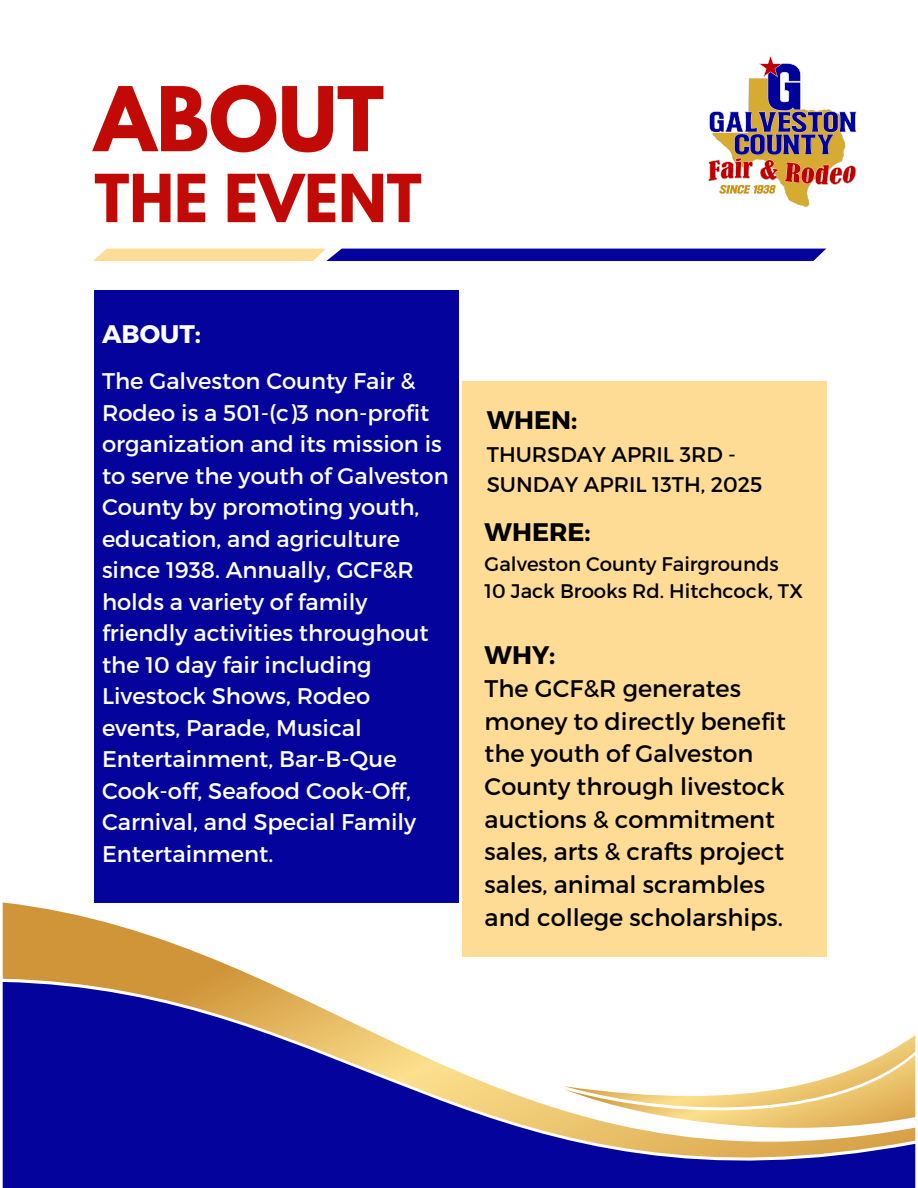
<style>
.page{position:relative;width:918px;height:1188px;background:#fff}
.page>*{position:absolute;margin:0;border:0;box-sizing:border-box;transform-origin:0 0}
.t1{font:700 79.05px "League Spartan";color:#c10a05}
.t2{font:700 58.65px "League Spartan";color:#c10a05}
.t3{font:700 25.35px "Montserrat";color:#000}
.t4{font:700 25.35px "Montserrat";color:#fff}
.t5{font:24px/32.7px "Montserrat";color:#000}
.t6{font:22.65px/31.5px "Montserrat";color:#fff}
.t7{font:21.15px/29.7px "Montserrat";color:#000}
.t8{font:19.65px "Montserrat";color:#000}
</style>
<div class="page">
<div style="left:94px;top:291px;width:365px;height:611px;background:#04039c"></div>
<div style="left:462px;top:381px;width:364px;height:576px;background:#fedc95"></div>
<svg style="left:3px;top:902px;width:824px;height:80px"></svg>
<svg style="left:3px;top:982px;width:912px;height:206px;fill:#04039c"></svg>
<svg style="left:564px;top:1035px;width:351px;height:105px"></svg>
<svg style="left:93px;top:249px;width:733px;height:12px;background:#584d9d"></svg>
<img style="left:709px;top:56px;width:148px;height:150px">
<h1 class="t1" style="left:94px;top:80px;width:291px">ABOUT</h1>
<h2 class="t2" style="left:94px;top:169px;width:329px">THE EVENT</h2>
<h3 class="t4" style="left:102px;top:317px;width:100px">ABOUT:</h3>
<h3 class="t6" style="left:102px;top:364px;width:348px">The Galveston County Fair &amp;<br>Rodeo is a 501-(c)3 non-profit organization and its mission is to serve the youth of Galveston<br>County by promoting youth, education, and agriculture since 1938. Annually, GCF&amp;R holds a variety of family friendly activities throughout the 10 day fair including<br>Livestock Shows, Rodeo events, Parade, Musical<br>Entertainment, Bar-B-Que<br>Cook-off, Seafood Cook-Off,<br>Carnival, and Special Family<br>Entertainment.</h3>
<p class="t3" style="left:487px;top:404px;width:92px">WHEN:</p>
<h6 class="t7" style="left:487px;top:439px;width:277px">THURSDAY APRIL 3RD -<br>SUNDAY APRIL 13TH, 2025</h6>
<p class="t3" style="left:485px;top:516px;width:108px">WHERE:</p>
<h4 class="t8" style="left:485px;top:551px;width:296px">Galveston County Fairgrounds</h4>
<p class="t8" style="left:485px;top:578px;width:320px">10 Jack Brooks Rd. Hitchcock, TX</p>
<h3 class="t3" style="left:485px;top:638px;width:72px">WHY:</h3>
<h3 class="t5" style="left:485px;top:671px;width:303px">The GCF&amp;R generates money to directly benefit the youth of Galveston<br>County through livestock auctions &amp; commitment sales, arts &amp; crafts project sales, animal scrambles and college scholarships.</h3>
</div>
